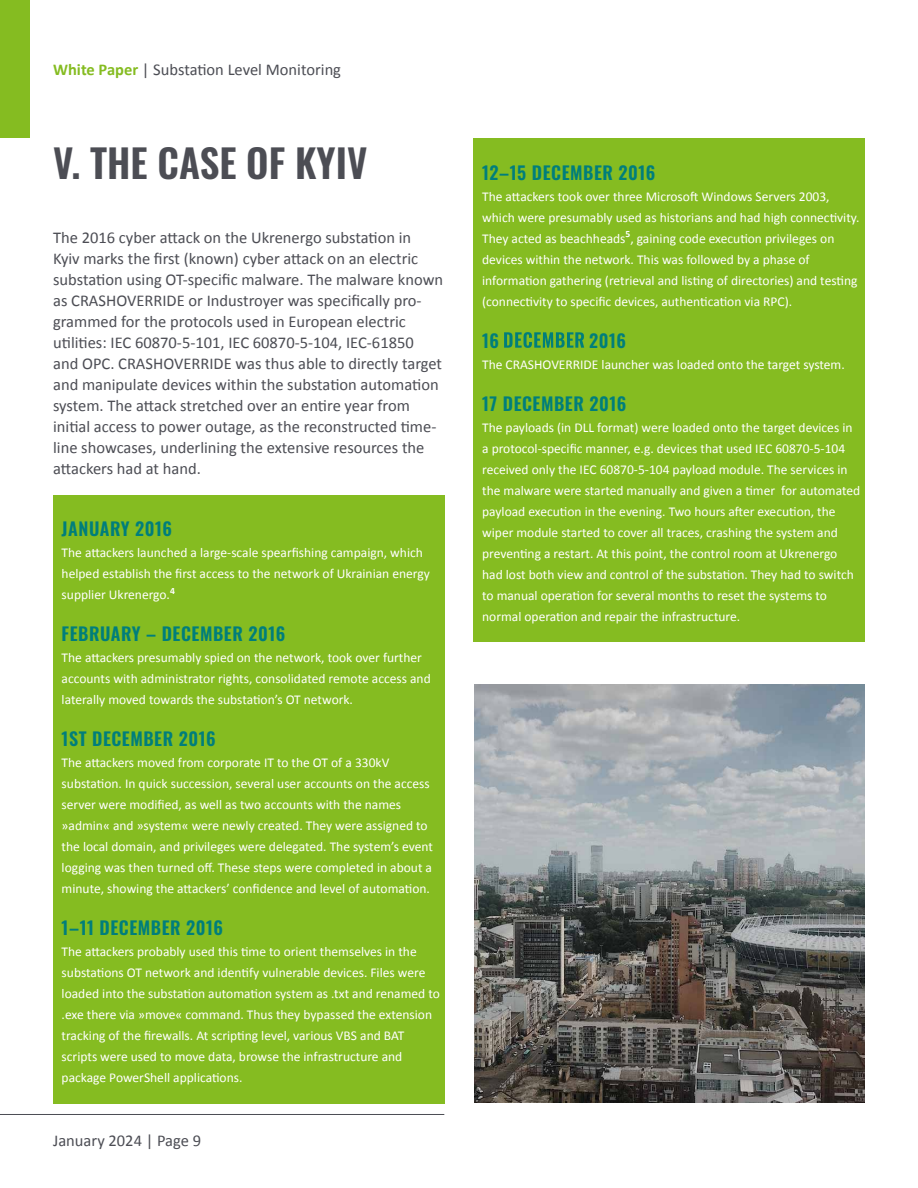
<style>
.page{position:relative;width:918px;height:1188px;background:#fff}
.page>*{position:absolute;margin:0;border:0;box-sizing:border-box;transform-origin:0 0}
.t1{font:39px "Oswald";color:#4c4d54}
.t2{font:18px "Oswald";letter-spacing:.03em;color:#007e7b}
.t3{font:16.5px/21px "Calibri";color:#4c4d54}
.t4{font:13.5px/21px "Calibri";color:#fff}
.s1{font-weight:700;color:#85bc21}
</style>
<div class="page">
<div style="left:0;top:0;width:30px;height:137px;background:#85bc21"></div>
<hr style="left:0;top:1114px;width:444px;height:1px;background:#4c4d54">
<div style="left:53px;top:495px;width:391px;height:609px;background:#85bc21"></div>
<div style="left:474px;top:138px;width:391px;height:504px;background:#85bc21"></div>
<img style="left:474px;top:684px;width:391px;height:419px">
<img style="left:504px;top:332px;width:81px;height:16px">
<p class="t3" style="left:53px;top:59px;width:289px"><span class="s1">White Paper</span> | Substation Level Monitoring</p>
<h1 class="t1" style="left:53px;top:129px;width:316px">V. THE CASE OF KYIV</h1>
<p class="t3" style="left:53px;top:226px;width:392px">The 2016 cyber attack on the Ukrenergo substation in<br>Kyiv marks the first (known) cyber attack on an electric substation using OT-specific malware. The malware known as CRASHOVERRIDE or Industroyer was specifically pro&shy;grammed for the protocols used in European electric utilities: IEC 60870-5-101, IEC 60870-5-104, IEC-61850<br>and OPC. CRASHOVERRIDE was thus able to directly target and manipulate devices within the substation automation system. The attack stretched over an entire year from initial access to power outage, as the reconstructed time&shy;line showcases, underlining the extensive resources the attackers had at hand.</p>
<h2 class="t2" style="left:62px;top:513px;width:112px">JANUARY 2016</h2>
<p class="t4" style="left:62px;top:542px;width:370px">The attackers launched a large-scale spearfishing campaign, which helped establish the first access to the network of Ukrainian energy supplier Ukrenergo.<sup>4</sup></p>
<h2 class="t2" style="left:62px;top:618px;width:225px">FEBRUARY – DECEMBER 2016</h2>
<p class="t4" style="left:62px;top:647px;width:371px">The attackers presumably spied on the network, took over further accounts with administrator rights, consolidated remote access and laterally moved towards the substation’s OT network.</p>
<h2 class="t2" style="left:62px;top:723px;width:156px">1ST DECEMBER 2016</h2>
<p class="t4" style="left:62px;top:752px;width:373px">The attackers moved from corporate IT to the OT of a 330kV substation. In quick succession, several user accounts on the access server were modified, as well as two accounts with the names »admin« and »system« were newly created. They were assigned to the local domain, and privileges were delegated. The system’s event logging was then turned off. These steps were completed in about a minute, showing the attackers’ confidence and level of automation.</p>
<h2 class="t2" style="left:62px;top:912px;width:163px">1–11 DECEMBER 2016</h2>
<p class="t4" style="left:62px;top:941px;width:380px">The attackers probably used this time to orient themselves in the substations OT network and identify vulnerable devices. Files were loaded into the substation automation system as .txt and renamed to .exe there via »move« command. Thus they bypassed the extension tracking of the firewalls. At scripting level, various VBS and BAT scripts were used to move data, browse the infrastructure and package PowerShell applications.</p>
<p class="t3" style="left:53px;top:1129px;width:149px">January 2024 | Page 9</p>
<h2 class="t2" style="left:482px;top:156px;width:175px">12–15 DECEMBER 2016</h2>
<p class="t4" style="left:482px;top:185px;width:379px">The attackers took over three Microsoft Windows Servers 2003, which were presumably used as historians and had high connectivity.<br>They acted as beachheads<sup>5</sup>, gaining code execution privileges on devices within the network. This was followed by a phase of information gathering (retrieval and listing of directories) and testing (connectivity to specific devices, authentication via RPC).</p>
<p class="t4" style="left:482px;top:353px;width:364px">The CRASHOVERRIDE launcher was loaded onto the target system.</p>
<h2 class="t2" style="left:482px;top:387px;width:146px">17 DECEMBER 2016</h2>
<p class="t4" style="left:482px;top:416px;width:380px">The payloads (in DLL format) were loaded onto the target devices in a protocol-specific manner, e.g. devices that used IEC 60870-5-104 received only the IEC 60870-5-104 payload module. The services in the malware were started manually and given a timer for automated payload execution in the evening. Two hours after execution, the wiper module started to cover all traces, crashing the system and preventing a restart. At this point, the control room at Ukrenergo had lost both view and control of the substation. They had to switch to manual operation for several months to reset the systems to normal operation and repair the infrastructure.</p>
</div>
